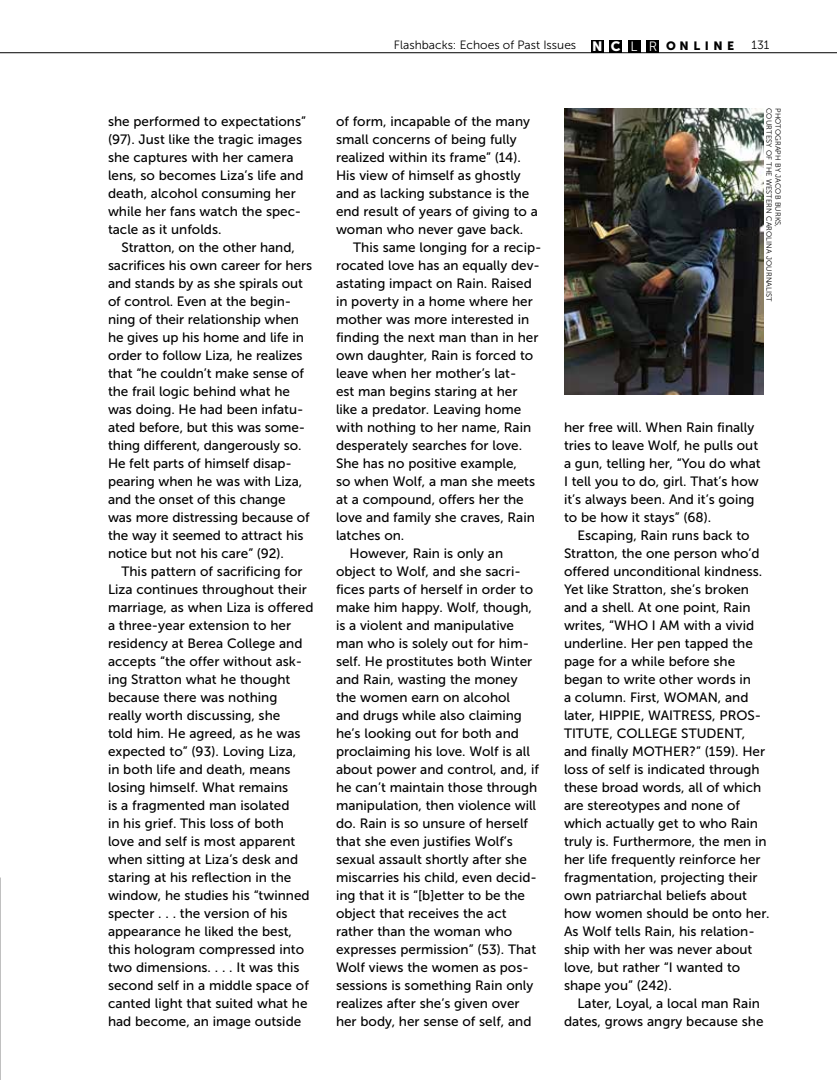
<style>
.page{position:relative;width:837px;height:1080px;background:#fff}
.page>*{position:absolute;margin:0;border:0;box-sizing:border-box;transform-origin:0 0}
.t1{font:13.5px/18px "Museo Sans 500";color:#000}
.t2{font:12px "Museo Sans 300";color:#000}
.t3{font:7.5px "Museo Sans 300";letter-spacing:.01em;color:#000}
.s1{font-family:"Museo Sans 900";font-size:13.5px;color:#fff}
.s2{font-size:13.5px;color:#fff}
.s3{font-family:"Museo Sans 900"}
</style>
<div class="page">
<hr style="left:0;top:52px;width:837px;height:1px;background:#000">
<div style="left:591px;top:40px;width:13px;height:13px;background:#000"></div>
<div style="left:609px;top:40px;width:13px;height:13px;background:#000"></div>
<div style="left:628px;top:40px;width:13px;height:13px;background:#000"></div>
<div style="left:646px;top:40px;width:13px;height:13px;background:#000"></div>
<img style="left:564px;top:108px;width:199px;height:286px">
<p class="t1" style="left:108px;top:112px;width:199px">she performed to expectations” (97). Just like the tragic images she captures with her camera lens, so becomes Liza’s life and death, alcohol consuming her while her fans watch the spec&shy;tacle as it unfolds.</p>
<p class="t1" style="left:108px;top:238px;width:206px;text-indent:14px">Stratton, on the other hand, sacrifices his own career for hers and stands by as she spirals out of control. Even at the begin&shy;ning of their relationship when he gives up his home and life in order to follow Liza, he realizes that “he couldn’t make sense of the frail logic behind what he was doing. He had been infatu&shy;ated before, but this was some&shy;thing different, dangerously so.<br>He felt parts of himself disap&shy;pearing when he was with Liza, and the onset of this change was more distressing because of the way it seemed to attract his notice but not his care” (92).</p>
<p class="t1" style="left:108px;top:562px;width:207px;text-indent:14px">This pattern of sacrificing for<br>Liza continues throughout their marriage, as when Liza is offered a three-year extension to her residency at Berea College and accepts “the offer without ask&shy;ing Stratton what he thought because there was nothing really worth discussing, she<br>told him. He agreed, as he was expected to” (93). Loving Liza,<br>in both life and death, means losing himself. What remains<br>is a fragmented man isolated<br>in his grief. This loss of both<br>love and self is most apparent when sitting at Liza’s desk and staring at his reflection in the window, he studies his “twinned specter . . . the version of his appearance he liked the best, this hologram compressed into two dimensions. . . . It was this second self in a middle space of canted light that suited what he had become, an image outside</p>
<p class="t2" style="left:394px;top:38px;width:342px">Flashbacks: Echoes of Past Issues <span class="s1">N C</span> <span class="s2">L R</span> <span class="s3">O N L I N E</span></p>
<p class="t2" style="left:752px;top:38px;width:19px">131</p>
<p class="t1" style="left:336px;top:112px;width:204px">of form, incapable of the many small concerns of being fully realized within its frame” (14).<br>His view of himself as ghostly and as lacking substance is the end result of years of giving to a woman who never gave back.</p>
<p class="t1" style="left:353px;top:238px;width:190px">This same longing for a recip-</p>
<p class="t1" style="left:336px;top:256px;width:205px">rocated love has an equally dev-</p>
<p class="t1" style="left:336px;top:274px;width:197px">astating impact on Rain. Raised</p>
<p class="t1" style="left:336px;top:292px;width:198px">in poverty in a home where her</p>
<p class="t1" style="left:336px;top:310px;width:195px">mother was more interested in</p>
<p class="t1" style="left:336px;top:328px;width:204px">finding the next man than in her</p>
<p class="t1" style="left:336px;top:346px;width:199px">own daughter, Rain is forced to</p>
<p class="t1" style="left:336px;top:364px;width:182px">leave when her mother’s lat-</p>
<p class="t1" style="left:336px;top:382px;width:183px">est man begins staring at her</p>
<p class="t1" style="left:336px;top:400px;width:187px">like a predator. Leaving home</p>
<p class="t1" style="left:336px;top:418px;width:197px">with nothing to her name, Rain</p>
<p class="t1" style="left:336px;top:436px;width:188px">desperately searches for love.</p>
<p class="t1" style="left:336px;top:454px;width:182px">She has no positive example,</p>
<p class="t1" style="left:336px;top:472px;width:201px">so when Wolf, a man she meets</p>
<p class="t1" style="left:336px;top:490px;width:189px">at a compound, offers her the</p>
<p class="t1" style="left:336px;top:508px;width:200px">love and family she craves, Rain</p>
<p class="t1" style="left:336px;top:526px;width:70px">latches on.</p>
<p class="t1" style="left:350px;top:544px;width:155px">However, Rain is only an</p>
<p class="t1" style="left:336px;top:562px;width:186px">object to Wolf, and she sacri-</p>
<p class="t1" style="left:336px;top:580px;width:199px">fices parts of herself in order to</p>
<p class="t1" style="left:336px;top:598px;width:198px">make him happy. Wolf, though,</p>
<p class="t1" style="left:336px;top:616px;width:180px">is a violent and manipulative</p>
<p class="t1" style="left:336px;top:634px;width:195px">man who is solely out for him-</p>
<p class="t1" style="left:336px;top:652px;width:198px">self. He prostitutes both Winter</p>
<p class="t1" style="left:336px;top:670px;width:183px">and Rain, wasting the money</p>
<p class="t1" style="left:336px;top:688px;width:176px">the women earn on alcohol</p>
<p class="t1" style="left:336px;top:706px;width:188px">and drugs while also claiming</p>
<p class="t1" style="left:336px;top:724px;width:185px">he’s looking out for both and</p>
<p class="t1" style="left:336px;top:742px;width:195px">proclaiming his love. Wolf is all</p>
<p class="t1" style="left:336px;top:760px;width:205px">about power and control, and, if</p>
<p class="t1" style="left:336px;top:778px;width:203px">he can’t maintain those through</p>
<p class="t1" style="left:336px;top:796px;width:202px">manipulation, then violence will</p>
<p class="t1" style="left:336px;top:814px;width:194px">do. Rain is so unsure of herself</p>
<p class="t1" style="left:336px;top:832px;width:178px">that she even justifies Wolf’s</p>
<p class="t1" style="left:336px;top:850px;width:192px">sexual assault shortly after she</p>
<p class="t1" style="left:336px;top:868px;width:202px">miscarries his child, even decid-</p>
<p class="t1" style="left:336px;top:886px;width:190px">ing that it is “[b]etter to be the</p>
<p class="t1" style="left:336px;top:904px;width:172px">object that receives the act</p>
<p class="t1" style="left:336px;top:922px;width:178px">rather than the woman who</p>
<p class="t1" style="left:336px;top:940px;width:202px">expresses permission” (53). That</p>
<p class="t1" style="left:336px;top:958px;width:194px">Wolf views the women as pos-</p>
<p class="t1" style="left:336px;top:976px;width:199px">sessions is something Rain only</p>
<p class="t1" style="left:336px;top:994px;width:185px">realizes after she’s given over</p>
<p class="t1" style="left:336px;top:1012px;width:197px">her body, her sense of self, and</p>
<p class="t3" style="left:773px;top:108px;width:195px;rotate:90deg">COURTESY OF THE WESTERN CAROLINA JOURNALIST</p>
<p class="t3" style="left:782px;top:108px;width:121px;rotate:90deg">PHOTOGRAPH BY JACOB BURKS,</p>
<p class="t1" style="left:564px;top:418px;width:198px">her free will. When Rain finally tries to leave Wolf, he pulls out a gun, telling her, “You do what<br>I tell you to do, girl. That’s how it’s always been. And it’s going to be how it stays” (68).</p>
<p class="t1" style="left:564px;top:526px;width:207px;text-indent:14px">Escaping, Rain runs back to<br>Stratton, the one person who’d offered unconditional kindness.<br>Yet like Stratton, she’s broken and a shell. At one point, Rain writes, “WHO I AM with a vivid underline. Her pen tapped the page for a while before she began to write other words in<br>a column. First, WOMAN, and later, HIPPIE, WAITRESS, PROS-<br>TITUTE, COLLEGE STUDENT, and finally MOTHER?” (159). Her loss of self is indicated through these broad words, all of which are stereotypes and none of which actually get to who Rain truly is. Furthermore, the men in her life frequently reinforce her fragmentation, projecting their own patriarchal beliefs about how women should be onto her.<br>As Wolf tells Rain, his relation&shy;ship with her was never about love, but rather “I wanted to shape you” (242).</p>
<p class="t1" style="left:564px;top:994px;width:201px;text-align:right">Later, Loyal, a local man Rain dates, grows angry because she</p>
</div>
